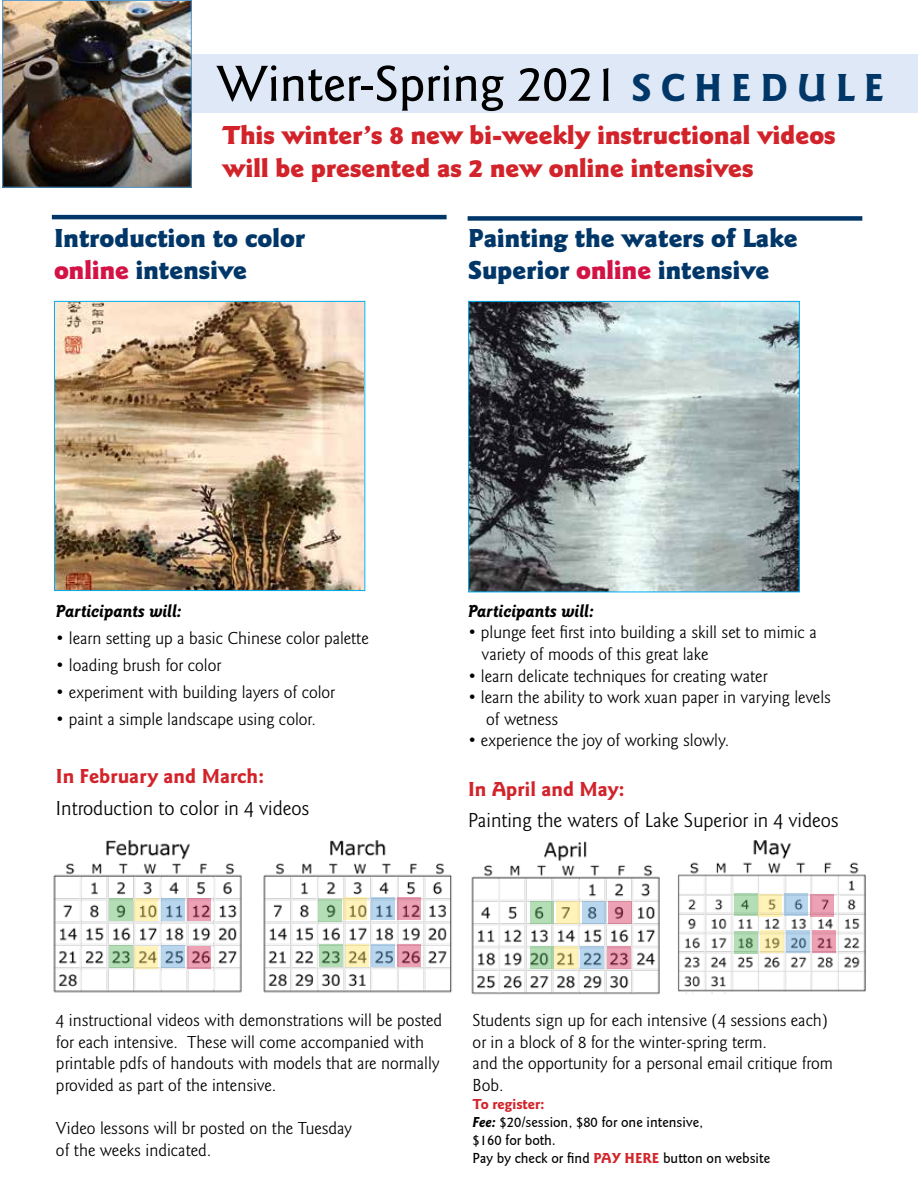
<style>
.page{position:relative;width:918px;height:1188px;background:#fff}
.page>*{position:absolute;margin:0;border:0;box-sizing:border-box;transform-origin:0 0}
.t1{font:500 52.5px "Goudy Sans";color:#000}
.t2{font:900 27px/32.4px "Goudy Sans";color:#d2232a}
.t3{font:900 27px/32.4px "Goudy Sans";color:#003768}
.t4{font:21px "Goudy Sans";color:#000}
.t5{font:700 21px "Goudy Sans";color:#d2232a}
.t6{font:18px/21.6px "Goudy Sans";color:#000}
.t7{font:italic 700 18px "Goudy Sans";color:#000}
.t8{font:500 15px/18px "Goudy Sans";color:#000}
.s1{font-weight:700;font-size:40.5px;color:#003768}
.s2{color:#d31245}
.s3{font-weight:700;color:#d2232a}
.s4{font-weight:700;font-style:italic}
</style>
<div class="page">
<div style="left:0;top:54px;width:916px;height:58px;background:#dfe8f6"></div>
<img style="left:4px;top:2px;width:186px;height:184px">
<div style="left:2px;top:0;width:190px;height:188px;border:1px solid #4d9ad4"></div>
<img style="left:470px;top:303px;width:328px;height:287px">
<div style="left:468px;top:301px;width:332px;height:291px;border:1px solid #00aeef"></div>
<img style="left:56px;top:303px;width:307px;height:286px">
<div style="left:54px;top:301px;width:311px;height:290px;border:1px solid #00aeef"></div>
<hr style="left:916px;top:54px;width:2px;height:58px;background:#dfe8f6">
<img style="left:53px;top:840px;width:813px;height:155px">
<svg style="left:109px;top:898px;width:24px;height:23px"></svg>
<svg style="left:109px;top:945px;width:24px;height:23px"></svg>
<svg style="left:531px;top:901px;width:23px;height:23px"></svg>
<svg style="left:556px;top:901px;width:24px;height:23px"></svg>
<svg style="left:582px;top:901px;width:24px;height:23px"></svg>
<svg style="left:609px;top:901px;width:23px;height:23px"></svg>
<svg style="left:531px;top:946px;width:23px;height:23px"></svg>
<svg style="left:554px;top:946px;width:24px;height:23px"></svg>
<svg style="left:581px;top:946px;width:23px;height:23px"></svg>
<svg style="left:607px;top:946px;width:23px;height:23px"></svg>
<svg style="left:735px;top:893px;width:23px;height:23px"></svg>
<svg style="left:758px;top:894px;width:24px;height:23px"></svg>
<svg style="left:785px;top:893px;width:23px;height:23px"></svg>
<svg style="left:811px;top:894px;width:23px;height:23px"></svg>
<svg style="left:735px;top:931px;width:23px;height:23px"></svg>
<svg style="left:135px;top:898px;width:23px;height:23px"></svg>
<svg style="left:161px;top:898px;width:23px;height:23px"></svg>
<svg style="left:187px;top:898px;width:24px;height:23px"></svg>
<svg style="left:135px;top:946px;width:23px;height:23px"></svg>
<svg style="left:161px;top:945px;width:23px;height:23px"></svg>
<svg style="left:187px;top:946px;width:24px;height:23px"></svg>
<svg style="left:760px;top:930px;width:24px;height:23px"></svg>
<svg style="left:786px;top:930px;width:24px;height:23px"></svg>
<svg style="left:813px;top:930px;width:23px;height:23px"></svg>
<svg style="left:319px;top:944px;width:24px;height:23px"></svg>
<svg style="left:371px;top:897px;width:24px;height:23px"></svg>
<svg style="left:397px;top:897px;width:24px;height:23px"></svg>
<svg style="left:345px;top:944px;width:23px;height:23px"></svg>
<svg style="left:371px;top:944px;width:24px;height:23px"></svg>
<svg style="left:397px;top:944px;width:24px;height:23px"></svg>
<svg style="left:318px;top:899px;width:23px;height:22px"></svg>
<svg style="left:343px;top:897px;width:24px;height:23px"></svg>
<div style="left:468px;top:216px;width:394px;height:5px;background:#003768"></div>
<hr style="left:52px;top:215px;width:395px;height:4px;background:#003768">
<h1 class="t1" style="left:216px;top:53px;width:669px">Winter-Spring 2021 <span class="s1">S C H E D U L E</span></h1>
<h2 class="t2" style="left:223px;top:119px;width:615px">This winter’s 8 new bi-weekly instructional videos will be presented as 2 new online intensives</h2>
<h2 class="t3" style="left:54px;top:222px;width:253px">Introduction to color <span class="s2">online</span> intensive</h2>
<h2 class="t3" style="left:468px;top:222px;width:331px">Painting the waters of Lake<br>Superior <span class="s2">online</span> intensive</h2>
<p class="t7" style="left:56px;top:600px;width:127px">Participants will:</p>
<p class="t6" style="left:56px;top:627px;width:314px">• learn setting up a basic Chinese color palette</p>
<p class="t6" style="left:56px;top:654px;width:167px">• loading brush for color</p>
<p class="t6" style="left:56px;top:681px;width:281px">• experiment with building layers of color</p>
<p class="t6" style="left:56px;top:708px;width:262px">• paint a simple landscape using color.</p>
<p class="t5" style="left:56px;top:764px;width:210px">In February and March:</p>
<p class="t4" style="left:56px;top:796px;width:255px">Introduction to color in 4 videos</p>
<p class="t7" style="left:468px;top:600px;width:127px">Participants will:</p>
<p class="t6" style="left:482px;top:622px;width:337px;text-indent:-14px">• plunge feet first into building a skill set to mimic a variety of moods of this great lake</p>
<p class="t6" style="left:468px;top:665px;width:301px">• learn delicate techniques for creating water</p>
<p class="t6" style="left:486px;top:687px;width:346px;text-indent:-18px">• learn the ability to work xuan paper in varying levels of wetness</p>
<p class="t6" style="left:468px;top:730px;width:263px">• experience the joy of working slowly.</p>
<p class="t5" style="left:468px;top:777px;width:158px">In April and May:</p>
<p class="t4" style="left:468px;top:809px;width:372px">Painting the waters of Lake Superior in 4 videos</p>
<p class="t6" style="left:56px;top:1010px;width:388px">4 instructional videos with demonstrations will be posted for each intensive. These will come accompanied with printable pdfs of handouts with models that are normally provided as part of the intensive.</p>
<p class="t6" style="left:56px;top:1118px;width:298px">Video lessons will br posted on the Tuesday of the weeks indicated.</p>
<p class="t6" style="left:473px;top:1010px;width:362px">Students sign up for each intensive (4 sessions each) or in a block of 8 for the winter-spring term.<br>and the opportunity for a personal email critique from Bob.</p>
<p class="t8" style="left:473px;top:1095px;width:299px"><span class="s3">To register:<br></span><span class="s4">Fee:</span> $20/session, $80 for one intensive,<br>$160 for both.<br>Pay by check or find <span class="s3">PAY HERE</span> button on website</p>
</div>
